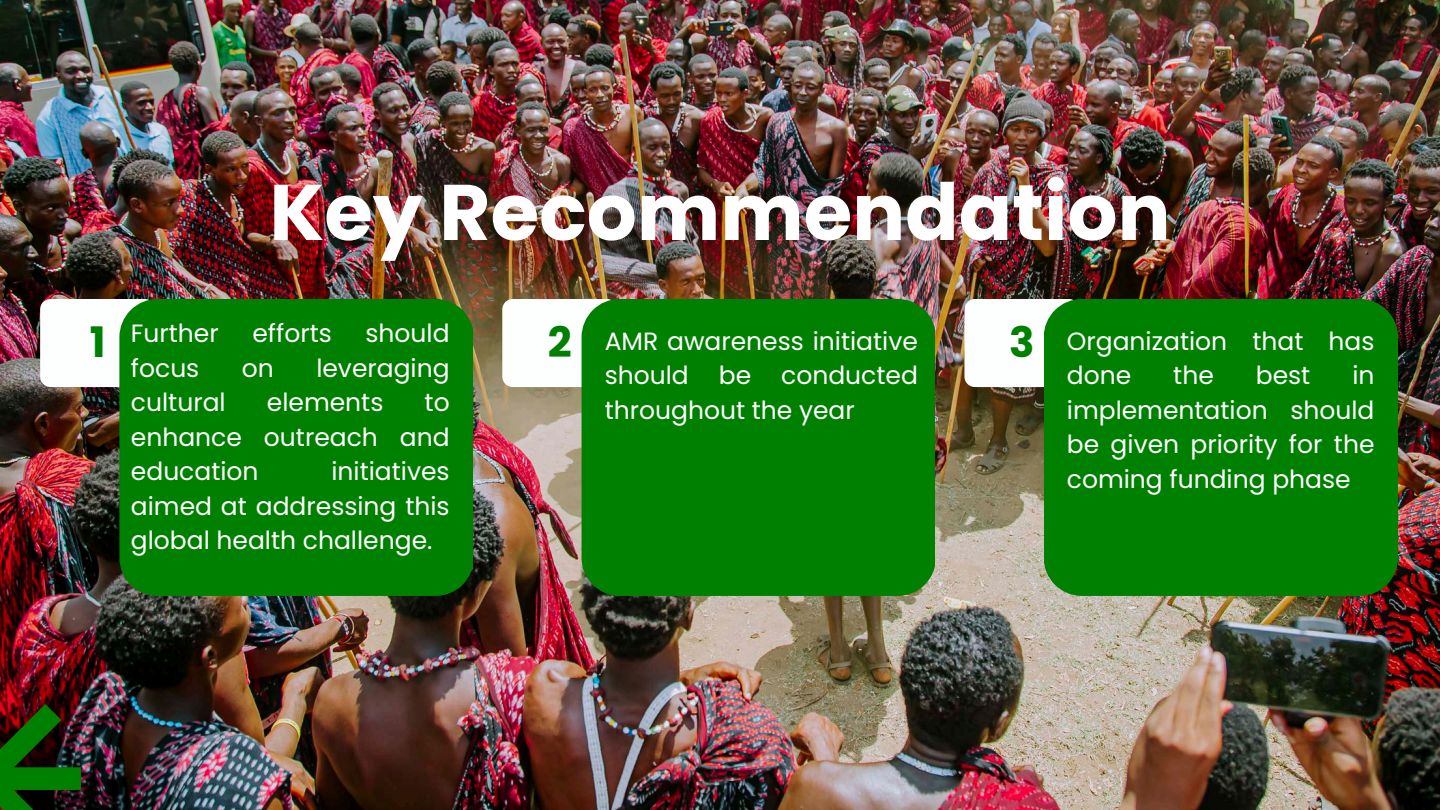
<style>
.page{position:relative;width:1440px;height:810px;background:#fff}
.page>*{position:absolute;margin:0;border:0;box-sizing:border-box;transform-origin:0 0}
.t1{font:700 78.7px "Poppins";color:#fff}
.t2{font:700 42px "Poppins";color:#008000}
.t3{font:25px/34.5px "Poppins";color:#fff;text-align:justify}
</style>
<div class="page">
<img style="left:0;top:0;width:1440px;height:810px">
<div style="left:40px;top:299px;width:115px;height:88px;background:#fcfffe;border-radius:11px"></div>
<div style="left:119px;top:299px;width:354px;height:297px;background:#008000"></div>
<img style="left:0;top:687px;width:81px;height:123px">
<div style="left:502px;top:299px;width:115px;height:88px;background:#fcfffe;border-radius:11px"></div>
<div style="left:582px;top:299px;width:353px;height:297px;background:#008000"></div>
<div style="left:964px;top:299px;width:115px;height:88px;background:#fcfffe;border-radius:11px"></div>
<div style="left:1044px;top:299px;width:354px;height:297px;background:#008000"></div>
<p class="t1" style="left:269px;top:157px;width:903px">Key Recommendation</p>
<p class="t3" style="left:131px;top:316px;width:89px">Further</p>
<p class="t3" style="left:252px;top:316px;width:81px">efforts</p>
<p class="t3" style="left:366px;top:316px;width:86px">should</p>
<p class="t3" style="left:131px;top:351px;width:70px">focus</p>
<p class="t3" style="left:242px;top:351px;width:33px">on</p>
<p class="t3" style="left:316px;top:351px;width:135px">leveraging</p>
<p class="t3" style="left:131px;top:385px;width:96px">cultural</p>
<p class="t3" style="left:267px;top:385px;width:118px">elements</p>
<p class="t2" style="left:90px;top:313px;width:17px">1</p>
<h1 class="t2" style="left:548px;top:313px;width:25px">2</h1>
<p class="t2" style="left:1009px;top:313px;width:27px">3</p>
<p class="t3" style="left:605px;top:324px;width:315px">AMR awareness initiative should be conducted throughout the year</p>
<p class="t3" style="left:1067px;top:324px;width:309px">Organization that has done</p>
<p class="t3" style="left:1067px;top:358px;width:309px;text-indent:285px">in implementation should be given priority for the coming funding phase</p>
<p class="t3" style="left:1173px;top:358px;width:42px">the</p>
<p class="t3" style="left:1256px;top:358px;width:56px">best</p>
<p class="t3" style="left:131px;top:385px;width:320px;text-indent:294px">to enhance outreach and education</p>
<p class="t3" style="left:131px;top:454px;width:320px;text-indent:200px">initiatives aimed at addressing this global health challenge.</p>
</div>
